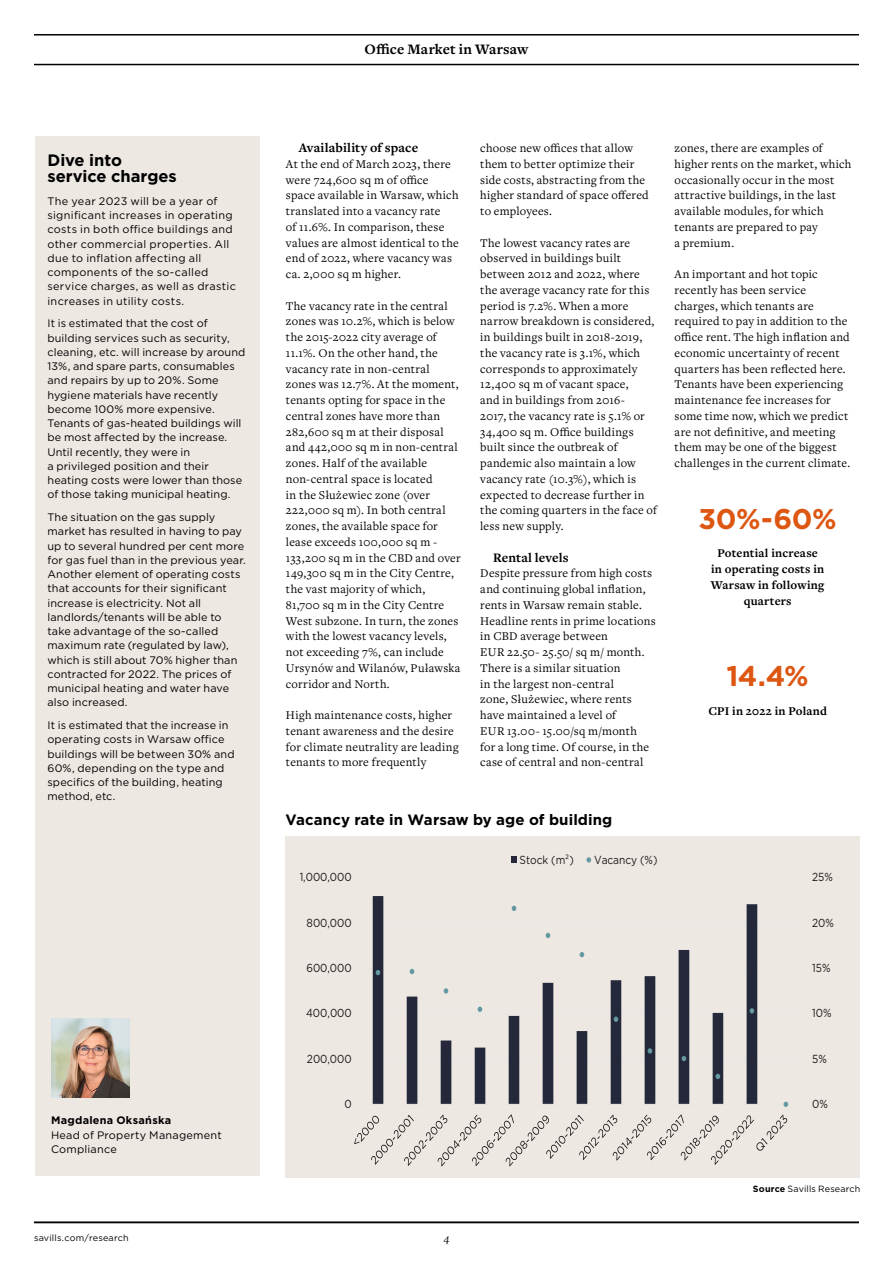
<style>
.page{position:relative;width:893px;height:1263px;background:#fff}
.page>*{position:absolute;margin:0;border:0;box-sizing:border-box;transform-origin:0 0}
.t1{font:700 28.5px "Gotham";color:#dd5713}
.t2{font:700 16.5px/15.8px "Gotham";letter-spacing:-.005em;color:#000}
.t3{font:700 15px "Gotham";letter-spacing:.005em;color:#000}
.t4{font:700 15px "Freight Text Pro";letter-spacing:.01em;color:#000}
.t5{font:700 13.5px "Freight Text Pro";letter-spacing:.01em;color:#000}
.t6{font:12.3px/15.8px "Freight Text Pro";letter-spacing:.02em;color:#000}
.t7{font:700 12.3px/15.8px "Freight Text Pro";letter-spacing:.015em;color:#000;text-align:center}
.t8{font:italic 12px "Freight Text Pro";color:#000}
.t9{font:11.7px "Gotham";color:#1a1919;scale:.87 1}
.t10{font:10.8px/14.2px "Gotham";letter-spacing:.01em;color:#000}
.t11{font:10.8px/14.2px "Gotham";letter-spacing:.03em;color:#000}
.t12{font:700 10.8px "Gotham";letter-spacing:.025em;color:#000}
.t13{font:9px "Gotham";letter-spacing:.015em;color:#000}
.s1{font-weight:700}
</style>
<div class="page">
<div style="left:286px;top:836px;width:574px;height:342px;background:#eee8e3"></div>
<hr style="left:361px;top:1059px;width:442px;height:1px;background:#e7e7e7">
<hr style="left:361px;top:1013px;width:442px;height:1px;background:#e7e7e7">
<hr style="left:361px;top:968px;width:442px;height:1px;background:#e7e7e7">
<hr style="left:361px;top:923px;width:442px;height:1px;background:#e7e7e7">
<hr style="left:361px;top:877px;width:442px;height:1px;background:#e7e7e7">
<svg style="left:373px;top:896px;width:384px;height:208px"></svg>
<hr style="left:361px;top:1104px;width:442px;height:1px;background:#e7e7e7">
<svg style="left:376px;top:970px;width:4px;height:5px"></svg>
<svg style="left:410px;top:969px;width:4px;height:5px"></svg>
<svg style="left:444px;top:988px;width:4px;height:5px"></svg>
<svg style="left:478px;top:1007px;width:4px;height:5px"></svg>
<svg style="left:512px;top:906px;width:4px;height:5px"></svg>
<svg style="left:546px;top:933px;width:4px;height:5px"></svg>
<svg style="left:580px;top:952px;width:4px;height:5px"></svg>
<svg style="left:614px;top:1016px;width:4px;height:6px"></svg>
<svg style="left:648px;top:1048px;width:4px;height:5px"></svg>
<svg style="left:681px;top:1056px;width:5px;height:5px"></svg>
<svg style="left:715px;top:1074px;width:5px;height:5px"></svg>
<svg style="left:749px;top:1008px;width:5px;height:5px"></svg>
<svg style="left:783px;top:1102px;width:5px;height:5px"></svg>
<svg style="left:354px;top:1114px;width:433px;height:52px"></svg>
<svg style="left:512px;top:857px;width:5px;height:6px"></svg>
<svg style="left:586px;top:857px;width:5px;height:5px"></svg>
<div style="left:35px;top:136px;width:224px;height:1040px;background:#eee8e3"></div>
<img style="left:51px;top:1018px;width:79px;height:79px">
<hr style="left:34px;top:64px;width:825px;height:1px;background:#000">
<hr style="left:34px;top:34px;width:825px;height:2px;background:#000">
<hr style="left:34px;top:1222px;width:825px;height:1px;background:#000">
<p class="t4" style="left:365px;top:39px;width:165px">Office Market in Warsaw</p>
<h2 class="t2" style="left:47px;top:153px;width:131px">Dive into service charges</h2>
<p class="t11" style="left:47px;top:194px;width:190px">The year 2023 will be a year of significant increases in operating costs in both office buildings and other commercial properties. All due to inflation affecting all components of the so-called service charges, as well as drastic increases in utility costs.</p>
<p class="t10" style="left:47px;top:316px;width:199px">It is estimated that the cost of building services such as security, cleaning, etc. will increase by around 13%, and spare parts, consumables and repairs by up to 20%. Some hygiene materials have recently become 100% more expensive.<br>Tenants of gas-heated buildings will be most affected by the increase.<br>Until recently, they were in<br>a privileged position and their heating costs were lower than those of those taking municipal heating.</p>
<p class="t10" style="left:47px;top:510px;width:200px">The situation on the gas supply market has resulted in having to pay up to several hundred per cent more for gas fuel than in the previous year.<br>Another element of operating costs that accounts for their significant increase is electricity. Not all landlords/tenants will be able to take advantage of the so-called maximum rate (regulated by law), which is still about 70% higher than contracted for 2022. The prices of municipal heating and water have also increased.</p>
<p class="t10" style="left:47px;top:718px;width:189px">It is estimated that the increase in operating costs in Warsaw office buildings will be between 30% and<br>60%, depending on the type and specifics of the building, heating method, etc.</p>
<p class="t12" style="left:51px;top:1113px;width:122px">Magdalena Oksańska</p>
<p class="t10" style="left:51px;top:1127px;width:172px">Head of Property Management<br>Compliance</p>
<p class="t5" style="left:299px;top:139px;width:121px">Availability of space</p>
<p class="t6" style="left:286px;top:155px;width:174px">At the end of March 2023, there were 724,600 sq m of office space available in Warsaw, which translated into a vacancy rate<br>of 11.6%. In comparison, these values are almost identical to the end of 2022, where vacancy was ca. 2,000 sq m higher.</p>
<p class="t6" style="left:286px;top:297px;width:176px">The vacancy rate in the central zones was 10.2%, which is below the 2015-2022 city average of<br>11.1%. On the other hand, the vacancy rate in non-central zones was 12.7%. At the moment, tenants opting for space in the central zones have more than<br>282,600 sq m at their disposal and 442,000 sq m in non-central zones. Half of the available non-central space is located<br>in the Służewiec zone (over<br>222,000 sq m). In both central zones, the available space for lease exceeds 100,000 sq m -<br>133,200 sq m in the CBD and over<br>149,300 sq m in the City Centre, the vast majority of which,<br>81,700 sq m in the City Centre<br>West subzone. In turn, the zones with the lowest vacancy levels, not exceeding 7%, can include<br>Ursynów and Wilanów, Puławska corridor and North.</p>
<p class="t6" style="left:286px;top:707px;width:174px">High maintenance costs, higher tenant awareness and the desire for climate neutrality are leading tenants to more frequently</p>
<p class="t6" style="left:480px;top:140px;width:170px">choose new offices that allow them to better optimize their side costs, abstracting from the higher standard of space offered to employees.</p>
<p class="t6" style="left:480px;top:234px;width:178px">The lowest vacancy rates are observed in buildings built between 2012 and 2022, where the average vacancy rate for this period is 7.2%. When a more narrow breakdown is considered, in buildings built in 2018-2019, the vacancy rate is 3.1%, which corresponds to approximately<br>12,400 sq m of vacant space,<br>and in buildings from 2016-<br>2017, the vacancy rate is 5.1% or<br>34,400 sq m. Office buildings built since the outbreak of pandemic also maintain a low vacancy rate (10.3%), which is expected to decrease further in the coming quarters in the face of less new supply.</p>
<p class="t5" style="left:493px;top:548px;width:77px">Rental levels</p>
<p class="t6" style="left:480px;top:565px;width:177px">Despite pressure from high costs and continuing global inflation, rents in Warsaw remain stable.<br>Headline rents in prime locations in CBD average between<br>EUR 22.50- 25.50/ sq m/ month.<br>There is a similar situation<br>in the largest non-central<br>zone, Służewiec, where rents have maintained a level of<br>EUR 13.00- 15.00/sq m/month<br>for a long time. Of course, in the case of central and non-central</p>
<p class="t6" style="left:675px;top:140px;width:178px">zones, there are examples of higher rents on the market, which occasionally occur in the most attractive buildings, in the last available modules, for which tenants are prepared to pay<br>a premium.</p>
<p class="t6" style="left:675px;top:266px;width:177px">An important and hot topic recently has been service charges, which tenants are required to pay in addition to the office rent. The high inflation and economic uncertainty of recent quarters has been reflected here.<br>Tenants have been experiencing maintenance fee increases for some time now, which we predict are not definitive, and meeting them may be one of the biggest challenges in the current climate.</p>
<h1 class="t1" style="left:699px;top:500px;width:140px">30%-60%</h1>
<p class="t7" style="left:711px;top:545px;width:115px">Potential increase in operating costs in<br>Warsaw in following quarters</p>
<h1 class="t1" style="left:726px;top:657px;width:84px">14.4%</h1>
<p class="t7" style="left:708px;top:703px;width:120px">CPI in 2022 in Poland</p>
<p class="t3" style="left:286px;top:809px;width:328px">Vacancy rate in Warsaw by age of building</p>
<p class="t9" style="left:520px;top:852px;width:64px">Stock (m²)</p>
<p class="t9" style="left:594px;top:852px;width:74px">Vacancy (%)</p>
<p class="t9" style="left:300px;top:869px;width:61px">1,000,000</p>
<p class="t9" style="left:812px;top:869px;width:25px">25%</p>
<p class="t9" style="left:307px;top:915px;width:53px">800,000</p>
<p class="t9" style="left:812px;top:915px;width:27px">20%</p>
<p class="t9" style="left:306px;top:960px;width:54px">600,000</p>
<p class="t9" style="left:812px;top:960px;width:23px">15%</p>
<p class="t9" style="left:306px;top:1006px;width:54px">400,000</p>
<p class="t9" style="left:812px;top:1006px;width:24px">10%</p>
<p class="t9" style="left:307px;top:1051px;width:53px">200,000</p>
<p class="t9" style="left:812px;top:1051px;width:18px">5%</p>
<p class="t9" style="left:344px;top:1096px;width:10px">0</p>
<p class="t9" style="left:812px;top:1096px;width:20px">0%</p>
<p class="t13" style="left:753px;top:1183px;width:109px"><span class="s1">Source</span> Savills Research</p>
<p class="t13" style="left:34px;top:1232px;width:96px">savills.com/research</p>
<p class="t8" style="left:444px;top:1230px;width:7px">4</p>
</div>
